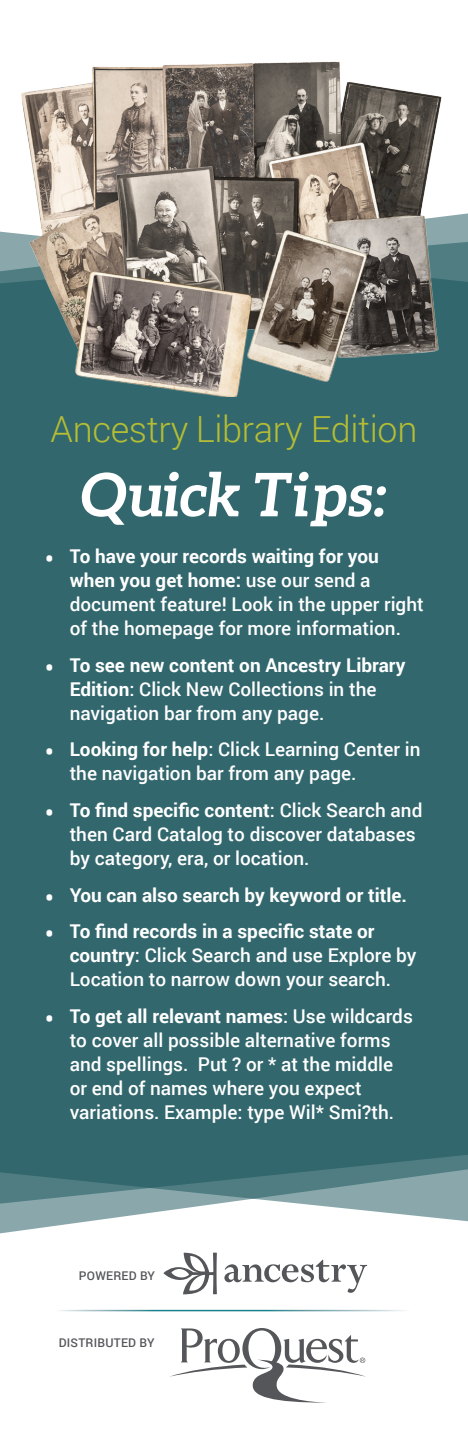
<style>
.page{position:relative;width:468px;height:1440px;background:#fff}
.page>*{position:absolute;margin:0;border:0;box-sizing:border-box;transform-origin:0 0}
.t1{font:italic 700 60px "Aleo";letter-spacing:-.01em;color:#fff}
.t2{font:300 36px "Roboto";letter-spacing:-.01em;color:#b4bd34}
.t3{font:500 19px/24px "Roboto";color:#fff}
.t4{font:700 19px "Roboto";color:#fff}
.t5{font:500 12px "Roboto";letter-spacing:.02em;color:#55565a}
.s1{font-weight:900;font-size:22.8px}
.s2{font-weight:700}
</style>
<div class="page">
<div style="left:0;top:240px;width:468px;height:966px;background:#32676d"></div>
<img style="left:14px;top:61px;width:432px;height:336px">
<svg style="left:170px;top:1328px;width:196px;height:75px"></svg>
<svg style="left:224px;top:1260px;width:143px;height:33px"></svg>
<svg style="left:163px;top:1253px;width:54px;height:41px"></svg>
<h2 class="t2" style="left:51px;top:405px;width:368px">Ancestry Library Edition</h2>
<h1 class="t1" style="left:81px;top:460px;width:308px">Quick Tips:</h1>
<p class="t3" style="left:70px;top:544px;width:356px;text-indent:-25px"><span class="s1">•</span> <span class="s2">To have your records waiting for you when you get home:</span> use our send a document feature! Look in the upper right of the homepage for more information.</p>
<p class="t3" style="left:70px;top:652px;width:337px;text-indent:-25px"><span class="s1">•</span> <span class="s2">To see new content on Ancestry Library<br>Edition</span>: Click New Collections in the navigation bar from any page.</p>
<p class="t3" style="left:70px;top:737px;width:352px;text-indent:-25px"><span class="s1">•</span> <span class="s2">Looking for help</span>: Click Learning Center in the navigation bar from any page.</p>
<p class="t3" style="left:70px;top:798px;width:354px;text-indent:-25px"><span class="s1">•</span> <span class="s2">To find specific content</span>: Click Search and then Card Catalog to discover databases by category, era, or location.</p>
<p class="t4" style="left:45px;top:882px;width:364px"><span class="s1">•</span> You can also search by keyword or title.</p>
<p class="t3" style="left:70px;top:919px;width:348px;text-indent:-25px"><span class="s1">•</span> <span class="s2">To find records in a specific state or country</span>: Click Search and use Explore by<br>Location to narrow down your search.</p>
<p class="t3" style="left:70px;top:1004px;width:345px;text-indent:-25px"><span class="s1">•</span> <span class="s2">To get all relevant names</span>: Use wildcards to cover all possible alternative forms and spellings. Put ? or * at the middle or end of names where you expect variations. Example: type Wil* Smi?th.</p>
<p class="t5" style="left:79px;top:1267px;width:78px">POWERED BY</p>
<p class="t5" style="left:59px;top:1335px;width:97px">DISTRIBUTED BY</p>
</div>
